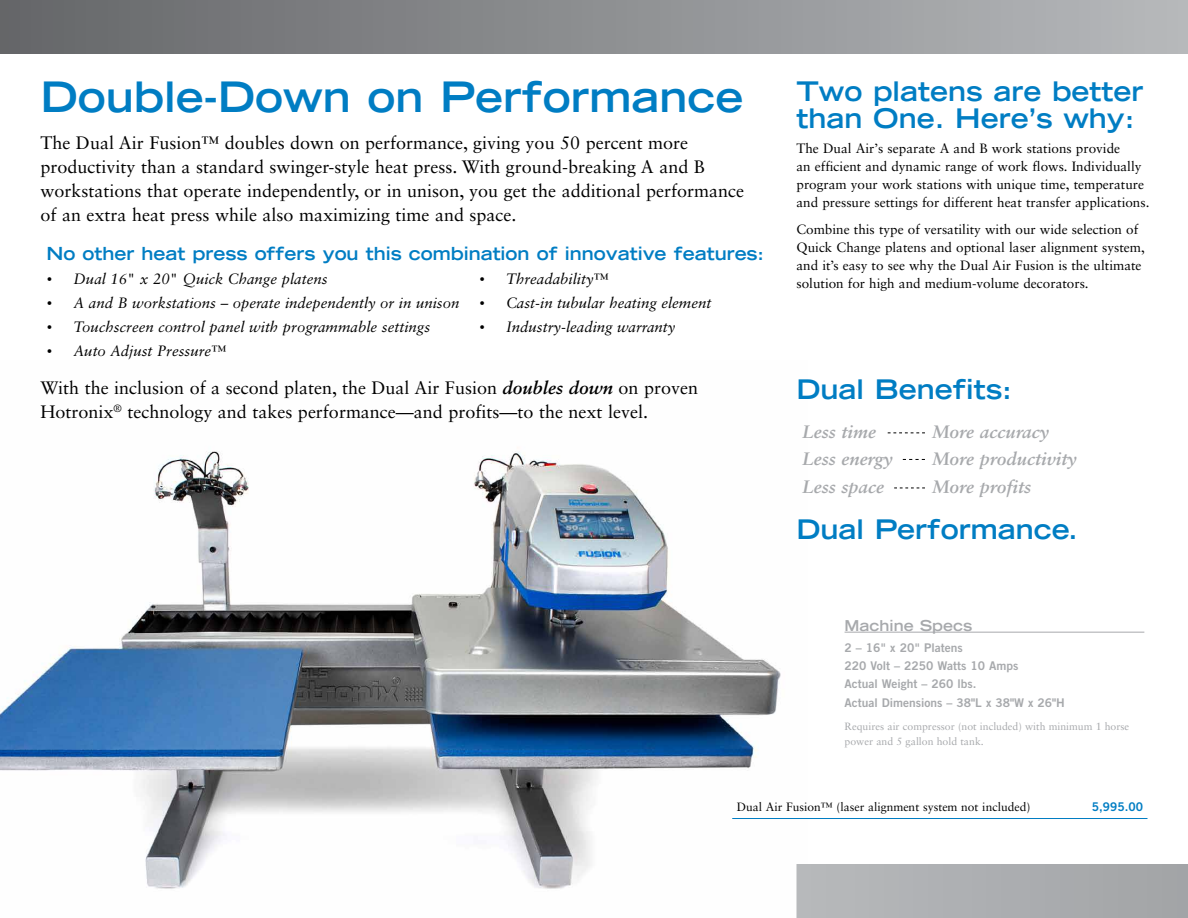
<style>
.page{position:relative;width:1188px;height:918px;background:#fff}
.page>*{position:absolute;margin:0;border:0;box-sizing:border-box;transform-origin:0 0}
.t1{font:700 expanded 42px "Trade Gothic LT Std";color:#007dc3}
.t2{font:700 expanded 27px/27px "Trade Gothic LT Std";color:#007dc3}
.t3{font:18px/24px "Sabon LT Std";color:#000}
.t4{font:italic 700 18px "Sabon LT Std";color:#a7a9ac}
.t5{font:700 expanded 18px "Trade Gothic LT Std";color:#007dc3}
.t6{font:italic 15px "Sabon LT Std";color:#000}
.t7{font:700 expanded 15px "Trade Gothic LT Std";color:#a7a9ac}
.t8{font:13.5px/18px "Sabon LT Std";color:#000}
.t9{font:12px/18px "Trade Gothic LT Std Bd 2";color:#a7a9ac}
.t10{font:12px "Sabon LT Std";color:#000}
.t11{font:12px "Trade Gothic LT Std Bd 2";color:#007dc3}
.t12{font:10.5px/15px "Sabon LT Std";color:#a7a9ac}
.s1{font-family:"Times New Roman"}
.s2{font-style:normal}
.s3{font-weight:700;font-style:italic}
.s4{font-family:"Helvetica";font-weight:700}
</style>
<div class="page">
<img style="left:0;top:451px;width:781px;height:438px">
<div style="left:0;top:0;width:1188px;height:54px;background:linear-gradient(to right,#656668,#b6b8bb)"></div>
<div style="left:796px;top:864px;width:392px;height:54px;background:#acaeb1"></div>
<hr style="left:845px;top:632px;width:299px;height:1px;background:#a7a9ac">
<hr style="left:732px;top:818px;width:416px;height:1px;background:#007dc3">
<svg style="left:888px;top:432px;width:37px;height:1px"></svg>
<svg style="left:903px;top:459px;width:22px;height:1px"></svg>
<svg style="left:894px;top:488px;width:31px;height:1px"></svg>
<p class="t1" style="left:40px;top:69px;width:704px">Double-Down on Performance</p>
<p class="t3" style="left:40px;top:131px;width:705px">The Dual Air Fusion™ doubles down on performance, giving you 50 percent more productivity than a standard swinger-style heat press. With ground-breaking A and B workstations that operate independently, or in unison, you get the additional performance of an extra heat press while also maximizing time and space.</p>
<p class="t5" style="left:46px;top:241px;width:719px">No other heat press offers you this combination of innovative features:</p>
<p class="t6" style="left:46px;top:270px;width:283px"><span class="s1">•</span> Dual 16<span class="s2">"</span> x 20<span class="s2">"</span> Quick Change platens</p>
<p class="t6" style="left:479px;top:270px;width:131px"><span class="s1">•</span> Threadability™</p>
<p class="t6" style="left:46px;top:294px;width:414px"><span class="s1">•</span> A and B workstations – operate independently or in unison</p>
<p class="t6" style="left:479px;top:294px;width:234px"><span class="s1">•</span> Cast-in tubular heating element</p>
<p class="t6" style="left:46px;top:318px;width:385px"><span class="s1">•</span> Touchscreen control panel with programmable settings</p>
<p class="t6" style="left:479px;top:318px;width:198px"><span class="s1">•</span> Industry-leading warranty</p>
<p class="t6" style="left:46px;top:343px;width:181px"><span class="s1">•</span> Auto Adjust Pressure™</p>
<p class="t3" style="left:40px;top:376px;width:659px">With the inclusion of a second platen, the Dual Air Fusion <span class="s3">doubles down</span> on proven<br>Hotronix<sup>®</sup> technology and takes performance—and profits—to the next level.</p>
<p class="t2" style="left:796px;top:77px;width:349px">Two platens are better than One. Here’s why:</p>
<p class="t8" style="left:796px;top:139px;width:354px">The Dual Air’s separate A and B work stations provide<br>an efficient and dynamic range of work flows. Individually program your work stations with unique time, temperature and pressure settings for different heat transfer applications.</p>
<p class="t8" style="left:796px;top:220px;width:350px">Combine this type of versatility with our wide selection of Quick Change platens and optional laser alignment system, and it’s easy to see why the Dual Air Fusion is the ultimate solution for high and medium-volume decorators.</p>
<p class="t2" style="left:796px;top:375px;width:217px">Dual Benefits:</p>
<p class="t4" style="left:802px;top:421px;width:75px">Less time</p>
<p class="t4" style="left:933px;top:421px;width:118px">More accuracy</p>
<p class="t4" style="left:802px;top:448px;width:92px">Less energy</p>
<p class="t4" style="left:933px;top:448px;width:146px">More productivity</p>
<p class="t4" style="left:802px;top:476px;width:83px">Less space</p>
<p class="t4" style="left:933px;top:476px;width:100px">More profits</p>
<p class="t2" style="left:796px;top:515px;width:283px">Dual Performance.</p>
<p class="t7" style="left:845px;top:615px;width:129px">Machine Specs</p>
<p class="t9" style="left:845px;top:638px;width:175px">2 – 16<span class="s4">"</span> x 20<span class="s4">"</span> Platens<br>220 Volt – 2250 Watts 10 Amps<br>Actual Weight – 260 lbs.</p>
<p class="t9" style="left:845px;top:694px;width:222px">Actual Dimensions – 38"L x 38"W x 26"H</p>
<p class="t12" style="left:845px;top:718px;width:286px">Requires air compressor (not included) with minimum 1 horse power and 5 gallon hold tank.</p>
<p class="t10" style="left:737px;top:799px;width:295px">Dual Air Fusion™ (laser alignment system not included)</p>
<p class="t11" style="left:1092px;top:799px;width:53px">5,995.00</p>
</div>
